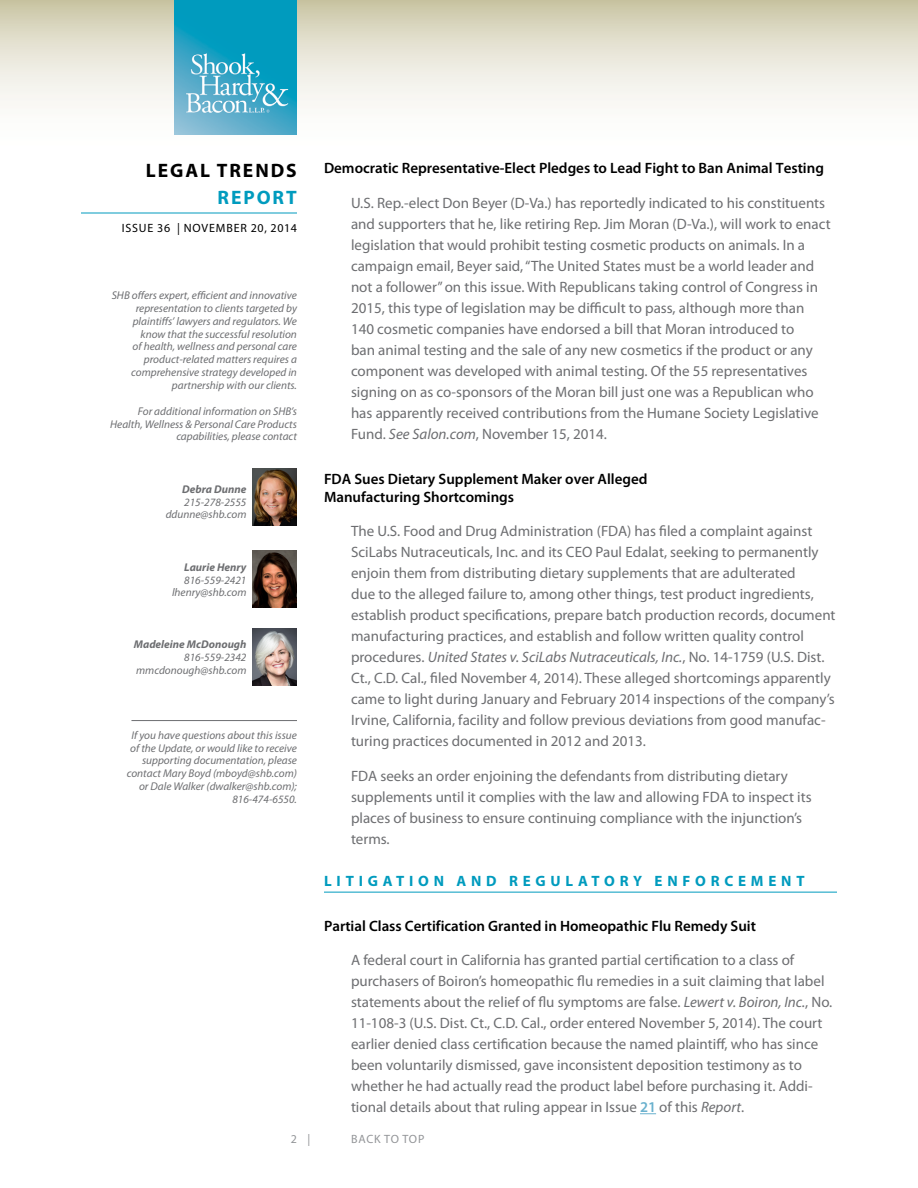
<style>
.page{position:relative;width:918px;height:1188px;background:#fff}
.page>*{position:absolute;margin:0;border:0;box-sizing:border-box;transform-origin:0 0}
.t1{font:700 19.5px "Myriad Pro";letter-spacing:.1em;color:#000}
.t2{font:700 19.5px "Myriad Pro";letter-spacing:.1em;color:#009bbe}
.t3{font:15px/21px "Myriad Pro";color:#6d6e71}
.t4{font:600 15px/18px "Myriad Pro";color:#000}
.t5{font:700 15px "Myriad Pro";letter-spacing:.32em;color:#009bbe}
.t6{font:12px "Myriad Pro";letter-spacing:.07em;color:#000}
.t7{font:12px "Myriad Pro";letter-spacing:.05em;color:#939598}
.t8{font:italic 11.25px/12.8px "Myriad Pro";color:#6d6e71;text-align:right}
.t9{font:italic 700 11.25px "Myriad Pro";color:#6d6e71}
.s1{font-style:italic}
.s2{font-weight:600;color:#6ab1ce}
</style>
<div class="page">
<svg style="left:0;top:0;width:918px;height:135px"></svg>
<hr style="left:81px;top:213px;width:216px;height:1px;background:#009bbe">
<img style="left:175px;top:0;width:122px;height:135px">
<hr style="left:324px;top:892px;width:513px;height:1px;background:#009bbe">
<svg style="left:640px;top:1113px;width:16px;height:1px"></svg>
<hr style="left:131px;top:720px;width:166px;height:1px;background:#6d6e71">
<img style="left:253px;top:468px;width:44px;height:57px">
<img style="left:253px;top:628px;width:44px;height:58px">
<img style="left:253px;top:551px;width:44px;height:57px">
<h1 class="t1" style="left:146px;top:157px;width:152px">LEGAL TRENDS</h1>
<h1 class="t2" style="left:218px;top:184px;width:81px">REPORT</h1>
<p class="t6" style="left:122px;top:221px;width:177px">ISSUE 36 | NOVEMber 20, 2014</p>
<p class="t8" style="left:112px;top:289px;width:187px">SHB offers expert, efficient and innovative representation to clients targeted by plaintiffs’ lawyers and regulators. We know that the successful resolution<br>of health, wellness and personal care product-related matters requires a comprehensive strategy developed in partnership with our clients.</p>
<p class="t8" style="left:110px;top:405px;width:188px">For additional information on SHB’s<br>Health, Wellness &amp; Personal Care Products capabilities, please contact</p>
<p class="t9" style="left:182px;top:482px;width:66px">Debra Dunne</p>
<p class="t8" style="left:166px;top:495px;width:82px">215-278-2555 ddunne@shb.com</p>
<p class="t9" style="left:184px;top:560px;width:64px">Laurie Henry</p>
<p class="t8" style="left:172px;top:573px;width:76px">816-559-2421 lhenry@shb.com</p>
<p class="t9" style="left:134px;top:637px;width:114px">Madeleine McDonough</p>
<p class="t8" style="left:136px;top:651px;width:112px">816-559-2342 mmcdonough@shb.com</p>
<p class="t8" style="left:127px;top:729px;width:172px">If you have questions about this issue of the Update, or would like to receive supporting documentation, please contact Mary Boyd (mboyd@shb.com) or Dale Walker (dwalker@shb.com);<br>816-474-6550.</p>
<p class="t7" style="left:291px;top:1132px;width:21px">2 |</p>
<p class="t4" style="left:324px;top:159px;width:502px">Democratic Representative-Elect Pledges to Lead Fight to Ban Animal Testing</p>
<p class="t3" style="left:351px;top:192px;width:481px">U.S. Rep.-elect Don Beyer (D-Va.) has reportedly indicated to his constituents and supporters that he, like retiring Rep. Jim Moran (D-Va.), will work to enact legislation that would prohibit testing cosmetic products on animals. I n a campaign email, Beyer said, “The United States must be a world leader and not a follower” on this issue. With Republicans taking control of Congress in 2015, this type of legislation may be difficult to pass, although more than 140 cosmetic companies have endorsed a bill that Moran introduced to<br>ban animal testing and the sale of any new cosmetics if the product or any component was developed with animal testing. Of the 55 representatives signing on as co-sponsors of the Moran bill just one was a Republican who has apparently received contributions from the Humane Society Legislative Fund. <span class="s1">See Salon.com</span>, November 15, 2014.</p>
<p class="t4" style="left:324px;top:469px;width:325px">FDA Sues Dietary Supplement Maker over Alleged<br>Manufacturing Shortcomings</p>
<p class="t3" style="left:351px;top:520px;width:486px">The U.S. Food and Drug Administration (FDA) has filed a complaint against SciLabs Nutraceuticals, I nc. and its CEO Paul Edalat, seeking to permanently enjoin them from distributing dietary supplements that are adulterated<br>due to the alleged failure to, among other things, test product ingredients, establish product specifications, prepare batch production records, document manufacturing practices, and establish and follow written quality control procedures. <span class="s1">United States v. SciLabs Nutraceuticals, Inc.</span>, No. 14-1759 (U.S. Dist.<br>Ct., C.D. Cal., filed November 4, 2014). These alleged shortcomings apparently came to light during January and February 2014 inspections of the company’s I rvine, California, facility and follow previous deviations from good manufac&shy;turing practices documented in 2012 and 2013.</p>
<p class="t3" style="left:351px;top:765px;width:462px">FDA seeks an order enjoining the defendants from distributing dietary supplements until it complies with the law and allowing FDA to inspect its places of business to ensure continuing compliance with the injunction’s terms.</p>
<p class="t5" style="left:324px;top:871px;width:57px">LITIGAT</p>
<p class="t5" style="left:409px;top:871px;width:23px">I ON</p>
<p class="t5" style="left:457px;top:871px;width:15px">AND</p>
<p class="t5" style="left:509px;top:871px;width:70px">REG ULATOR</p>
<p class="t5" style="left:633px;top:871px;width:49px">Y E NFORCE</p>
<p class="t5" style="left:751px;top:871px;width:31px">M ENT</p>
<p class="t4" style="left:324px;top:916px;width:434px">Partial Class Certification Granted in Homeopathic Flu Remedy Suit</p>
<p class="t3" style="left:351px;top:949px;width:483px">A federal court in California has granted partial certification to a class of purchasers of Boiron’s homeopathic flu remedies in a suit claiming that label statements about the relief of flu symptoms are false. <span class="s1">Lewert v. Boiron, Inc.</span>, No.<br>11-108-3 (U.S. Dist. Ct., C.D. Cal., order entered November 5, 2014). The court earlier denied class certification because the named plaintiff, who has since been voluntarily dismissed, gave inconsistent deposition testimony as to whether he had actually read the product label before purchasing it. Addi&shy;tional details about that ruling appear in Issue <span class="s2">21</span> of this <span class="s1">Report</span>.</p>
<p class="t7" style="left:351px;top:1132px;width:75px">back to top</p>
</div>
